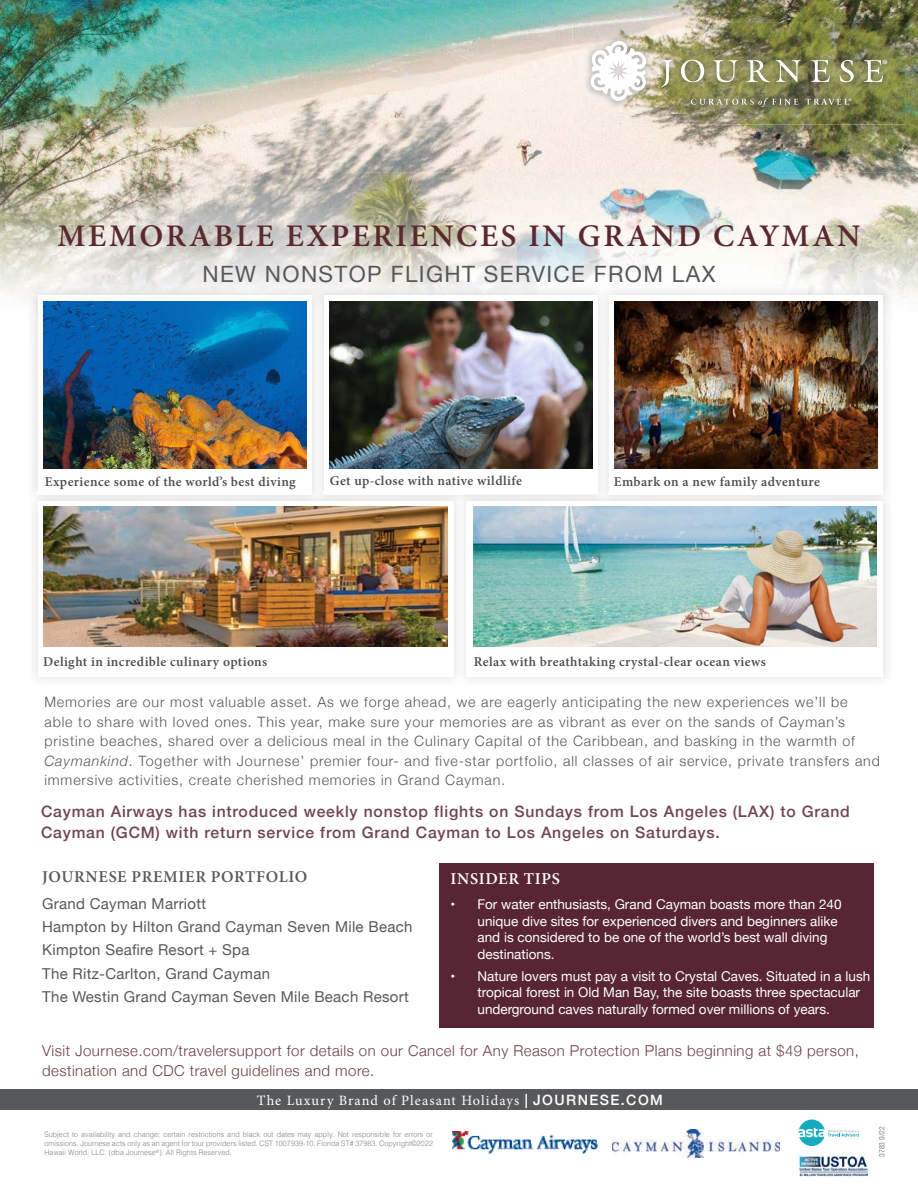
<style>
.page{position:relative;width:918px;height:1188px;background:#fff}
.page>*{position:absolute;margin:0;border:0;box-sizing:border-box;transform-origin:0 0}
.t1{font:600 31.5px "Minion Pro";letter-spacing:.085em;color:#5b282f}
.t2{font:22.5px "Helvetica Neue";letter-spacing:.06em;color:#57585a}
.t3{font:600 16.5px "Minion Pro";letter-spacing:.04em;color:#57585a}
.t4{font:600 16.5px "Minion Pro";letter-spacing:.04em;color:#fff}
.t5{font:500 15.75px/21px "Helvetica Neue";letter-spacing:.05em;color:#70464f}
.t6{font:15px/23.4px "Helvetica Neue";letter-spacing:.02em;color:#57585a}
.t7{font:300 15px/19.5px "Helvetica Neue";letter-spacing:.03em;color:#6d4042}
.t8{font:300 14.25px/19.5px "Helvetica Neue";letter-spacing:.06em;color:#57585a}
.t9{font:14.25px "Minion Pro";letter-spacing:.075em;color:#fff}
.t10{font:13.65px "Myriad Pro";color:#fff}
.t11{font:13.5px/16.5px "Helvetica Neue";color:#fff}
.t12{font:600 13.5px "Minion Pro";letter-spacing:.03em;color:#4b4c4d}
.t13{font:8.1px "Myriad Pro";color:#fff}
.t14{font:300 7.5px/9px "Helvetica";letter-spacing:.01em;color:#808285;text-align:justify;scale:.95 1}
.t15{font:7.5px "Helvetica Neue";color:#808285;scale:.9 1}
.s1{font-style:italic}
.s2{font-size:13.5px}
.s3{font-family:"Helvetica Neue";font-weight:500}
</style>
<div class="page">
<div style="left:439px;top:864px;width:434px;height:164px;background:#582534"></div>
<div style="left:1px;top:1089px;width:917px;height:21px;background:#57585a"></div>
<img style="left:0;top:0;width:918px;height:172px">
<img style="left:572px;top:23px;width:333px;height:101px">
<img style="left:584px;top:34px;width:310px;height:80px">
<svg style="left:591px;top:41px;width:55px;height:60px"></svg>
<svg style="left:661px;top:60px;width:12px;height:27px"></svg>
<svg style="left:681px;top:60px;width:23px;height:22px"></svg>
<svg style="left:713px;top:60px;width:25px;height:22px"></svg>
<svg style="left:747px;top:60px;width:54px;height:23px"></svg>
<svg style="left:811px;top:60px;width:19px;height:22px"></svg>
<svg style="left:840px;top:60px;width:14px;height:22px"></svg>
<svg style="left:864px;top:60px;width:19px;height:22px"></svg>
<svg style="left:691px;top:98px;width:107px;height:9px"></svg>
<svg style="left:806px;top:99px;width:43px;height:6px"></svg>
<img style="left:0;top:172px;width:918px;height:127px">
<img style="left:28px;top:286px;width:286px;height:55px">
<div style="left:38px;top:295px;width:274px;height:199px;background:#fff"></div>
<img style="left:43px;top:301px;width:263px;height:167px">
<img style="left:799px;top:1152px;width:69px;height:25px">
<svg style="left:799px;top:1120px;width:60px;height:26px"></svg>
<img style="left:314px;top:286px;width:293px;height:206px">
<div style="left:324px;top:296px;width:274px;height:198px;background:#fff"></div>
<img style="left:329px;top:301px;width:263px;height:167px">
<img style="left:599px;top:286px;width:293px;height:55px">
<div style="left:609px;top:296px;width:274px;height:198px;background:#fff"></div>
<img style="left:614px;top:301px;width:263px;height:167px">
<svg style="left:314px;top:496px;width:7px;height:5px"></svg>
<img style="left:44px;top:506px;width:403px;height:141px">
<svg style="left:599px;top:492px;width:8px;height:10px"></svg>
<svg style="left:457px;top:495px;width:6px;height:4px"></svg>
<img style="left:473px;top:506px;width:404px;height:141px">
<img style="left:612px;top:1129px;width:168px;height:29px">
<img style="left:452px;top:1131px;width:146px;height:23px">
<p class="t13" style="left:849px;top:96px;width:5px">®</p>
<p class="t10" style="left:882px;top:56px;width:7px">®</p>
<h1 class="t1" style="left:58px;top:214px;width:804px">MEMORABLE EXPERIENCES IN GRAND CAYMAN</h1>
<h2 class="t2" style="left:202px;top:258px;width:515px">NEW NONSTOP FLIGHT SERVICE FROM LAX</h2>
<p class="t12" style="left:45px;top:472px;width:253px">Experience some of the world’s best diving</p>
<p class="t12" style="left:330px;top:472px;width:194px">Get up-close with native wildlife</p>
<p class="t12" style="left:614px;top:472px;width:208px">Embark on a new family adventure</p>
<p class="t12" style="left:43px;top:652px;width:226px">Delight in incredible culinary options</p>
<p class="t12" style="left:474px;top:652px;width:294px">Relax with breathtaking crystal-clear ocean views</p>
<p class="t8" style="left:44px;top:691px;width:837px">Memories are our most valuable asset. As we forge ahead, we are eagerly anticipating the new experiences we’ll be<br>able to share with loved ones. This year, make sure your memories are as vibrant as ever on the sands of Cayman’s pristine beaches, shared over a delicious meal in the Culinary Capital of the Caribbean, and basking in the warmth of <span class="s1">Caymankind</span>. Together with Journese’ premier four- and five-star portfolio, all classes of air service, private transfers and immersive activities, create cherished memories in Grand Cayman<span class="s2">.</span></p>
<p class="t5" style="left:41px;top:799px;width:810px">Cayman Airways has introduced weekly nonstop flights on Sundays from Los Angeles (LAX) to Grand<br>Cayman (GCM) with return service from Grand Cayman to Los Angeles on Saturdays.</p>
<p class="t3" style="left:42px;top:866px;width:267px">JOURNESE PREMIER PORTFOLIO</p>
<p class="t6" style="left:42px;top:892px;width:372px">Grand Cayman Marriott<br>Hampton by Hilton Grand Cayman Seven Mile Beach Kimpton Seafire Resort + Spa<br>The Ritz-Carlton, Grand Cayman<br>The Westin Grand Cayman Seven Mile Beach Resort</p>
<p class="t4" style="left:451px;top:868px;width:111px">INSIDER TIPS</p>
<p class="t11" style="left:477px;top:897px;width:366px;text-indent:-27px">• For water enthusiasts, Grand Cayman boasts more than 240 unique dive sites for experienced divers and beginners alike and is considered to be one of the world’s best wall diving destinations.</p>
<p class="t11" style="left:477px;top:968px;width:394px;text-indent:-27px">• Nature lovers must pay a visit to Crystal Caves. Situated in a lush tropical forest in Old Man Bay, the site boasts three spectacular underground caves naturally formed over millions of years.</p>
<p class="t7" style="left:42px;top:1040px;width:818px">Visit Journese.com/travelersupport for details on our Cancel for Any Reason Protection Plans beginning at $49 person, destination and CDC travel guidelines and more.</p>
<p class="t9" style="left:257px;top:1091px;width:408px">The Luxury Brand of Pleasant Holidays <span class="s3">| JOURNESE.COM</span></p>
<p class="t14" style="left:44px;top:1130px;width:411px">Subject to availability and change; certain restrictions and black out dates may apply. Not responsible for errors or omissions. Journese acts only as an agent for tour providers listed. CST 1007939-10. Florida ST# 37983. Copyright©2022<br>Hawaii World, LLC. (dba Journese<sup>®</sup>). All Rights Reserved.</p>
<p class="t15" style="left:877px;top:1157px;width:35px;rotate:-90deg">3783 9/22</p>
</div>
